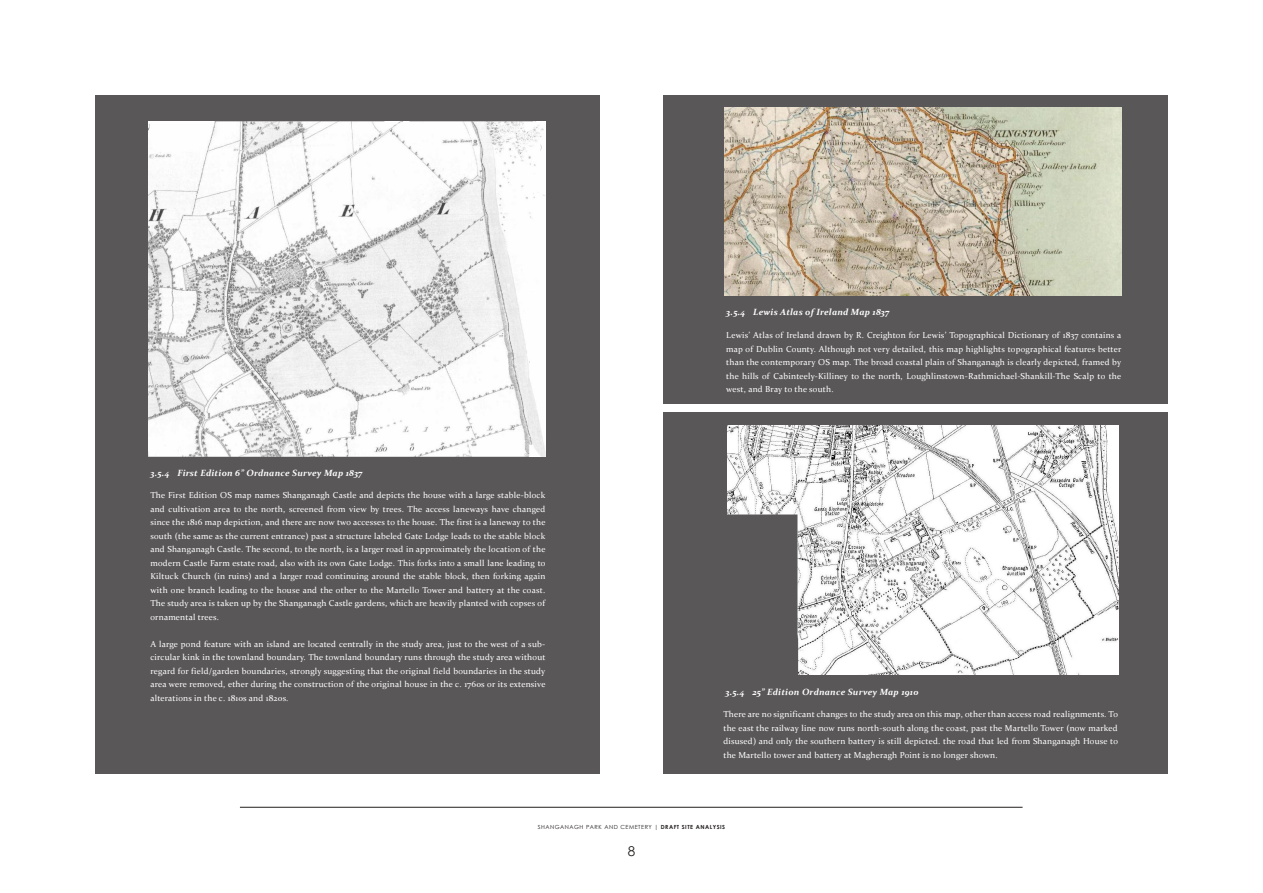
<style>
.page{position:relative;width:1263px;height:893px;background:#fff}
.page>*{position:absolute;margin:0;border:0;box-sizing:border-box;transform-origin:0 0}
.t1{font:13.5px "Century Gothic";color:#241f1f}
.t2{font:italic 700 9px "Constantia";letter-spacing:.025em;color:#fff}
.t3{font:8.62px/13.5px "Constantia";letter-spacing:.02em;color:#fff;text-align:justify}
.t4{font:5.62px "Century Gothic";letter-spacing:.09em;color:#241f1f}
.s1{font-weight:700}
</style>
<div class="page">
<hr style="left:240px;top:807px;width:782px;height:1px;background:#241f1f">
<div style="left:663px;top:412px;width:504px;height:362px;background:#5a5758"></div>
<img style="left:727px;top:425px;width:391px;height:250px">
<div style="left:96px;top:96px;width:504px;height:678px;background:#5a5758"></div>
<div style="left:663px;top:96px;width:504px;height:308px;background:#5a5758"></div>
<img style="left:148px;top:122px;width:397px;height:334px">
<img style="left:724px;top:107px;width:397px;height:188px">
<p class="t2" style="left:726px;top:306px;width:165px">3.5.4 Lewis Atlas of Ireland Map 1837</p>
<p class="t2" style="left:150px;top:467px;width:214px">3.5.4 First Edition 6” Ordnance Survey Map 1837</p>
<p class="t3" style="left:150px;top:488px;width:396px">The First Edition OS map names Shanganagh Castle and depicts the house with a large stable-block and cultivation area to the north, screened from view by trees. The access laneways have changed since the 1816 map depiction, and there are now two accesses to the house. The first is a laneway to the south (the same as the current entrance) past a structure labeled Gate Lodge leads to the stable block and Shanganagh Castle. The second, to the north, is a larger road in approximately the location of the modern Castle Farm estate road, also with its own Gate Lodge. This forks into a small lane leading to Kiltuck Church (in ruins) and a larger road continuing around the stable block, then forking again with one branch leading to the house and the other to the Martello Tower and battery at the coast.<br>The study area is taken up by the Shanganagh Castle gardens, which are heavily planted with copses of ornamental trees.</p>
<p class="t3" style="left:150px;top:637px;width:396px">A large pond feature with an island are located centrally in the study area, just to the west of a sub&shy;circular kink in the townland boundary. The townland boundary runs through the study area without regard for field/garden boundaries, strongly suggesting that the original field boundaries in the study area were removed, ether during the construction of the original house in the c. 1760s or its extensive alterations in the c. 1810s and 1820s.</p>
<p class="t3" style="left:726px;top:328px;width:397px">Lewis’ Atlas of Ireland drawn by R. Creighton for Lewis’ Topographical Dictionary of 1837 contains a map of Dublin County. Although not very detailed, this map highlights topographical features better than the contemporary OS map. The broad coastal plain of Shanganagh is clearly depicted, framed by the hills of Cabinteely-Killiney to the north, Loughlinstown-Rathmichael-Shankill-The Scalp to the west, and Bray to the south.</p>
<p class="t2" style="left:725px;top:686px;width:195px">3.5.4 25” Edition Ordnance Survey Map 1910</p>
<p class="t3" style="left:723px;top:707px;width:396px">There are no significant changes to the study area on this map, other than access road realignments. To the east the railway line now runs north-south along the coast, past the Martello Tower (now marked disused) and only the southern battery is still depicted. the road that led from Shanganagh House to the Martello tower and battery at Magheragh Point is no longer shown.</p>
<p class="t4" style="left:538px;top:823px;width:189px">SHANGANAGH PARK AND CEMETERY | <span class="s1">DRAFT SITE ANALYSIS</span></p>
<h1 class="t1" style="left:628px;top:842px;width:9px">8</h1>
</div>
